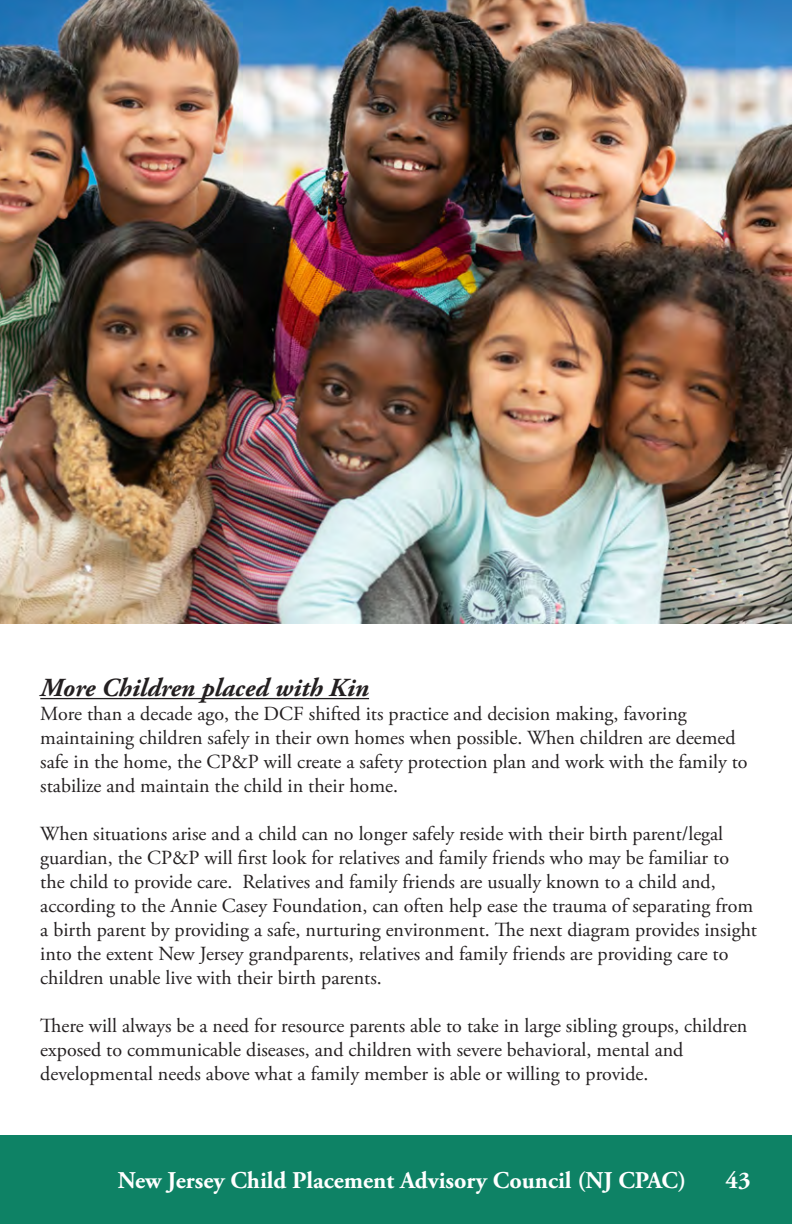
<style>
.page{position:relative;width:792px;height:1224px;background:#fff}
.page>*{position:absolute;margin:0;border:0;box-sizing:border-box;transform-origin:0 0}
.t1{font:italic 700 26px "Adobe Garamond Pro";color:#231f20}
.t2{font:700 24px "Adobe Garamond Pro";color:#fff}
.t3{font:20px/24px "Adobe Garamond Pro";color:#231f20}
</style>
<div class="page">
<div style="left:0;top:1135px;width:792px;height:89px;background:#0e8265"></div>
<hr style="left:40px;top:698px;width:329px;height:1px;background:#231f20">
<img style="left:0;top:0;width:792px;height:624px">
<p class="t1" style="left:40px;top:673px;width:330px">More Children placed with Kin</p>
<p class="t3" style="left:40px;top:702px;width:709px">More than a decade ago, the DCF shifted its practice and decision making, favoring maintaining children safely in their own homes when possible. When children are deemed safe in the home, the CP&amp;P will create a safety protection plan and work with the family to stabilize and maintain the child in their home.</p>
<p class="t3" style="left:40px;top:822px;width:718px">When situations arise and a child can no longer safely reside with their birth parent/legal guardian, the CP&amp;P will first look for relatives and family friends who may be familiar to the child to provide care. Relatives and family friends are usually known to a child and, according to the Annie Casey Foundation, can often help ease the trauma of separating from a birth parent by providing a safe, nurturing environment. The next diagram provides insight into the extent New Jersey grandparents, relatives and family friends are providing care to children unable live with their birth parents.</p>
<p class="t3" style="left:40px;top:1014px;width:709px">There will always be a need for resource parents able to take in large sibling groups, children exposed to communicable diseases, and children with severe behavioral, mental and developmental needs above what a family member is able or willing to provide.</p>
<p class="t2" style="left:118px;top:1166px;width:570px">New Jersey Child Placement Advisory Council (NJ CPAC)</p>
<p class="t2" style="left:726px;top:1166px;width:26px">43</p>
</div>
